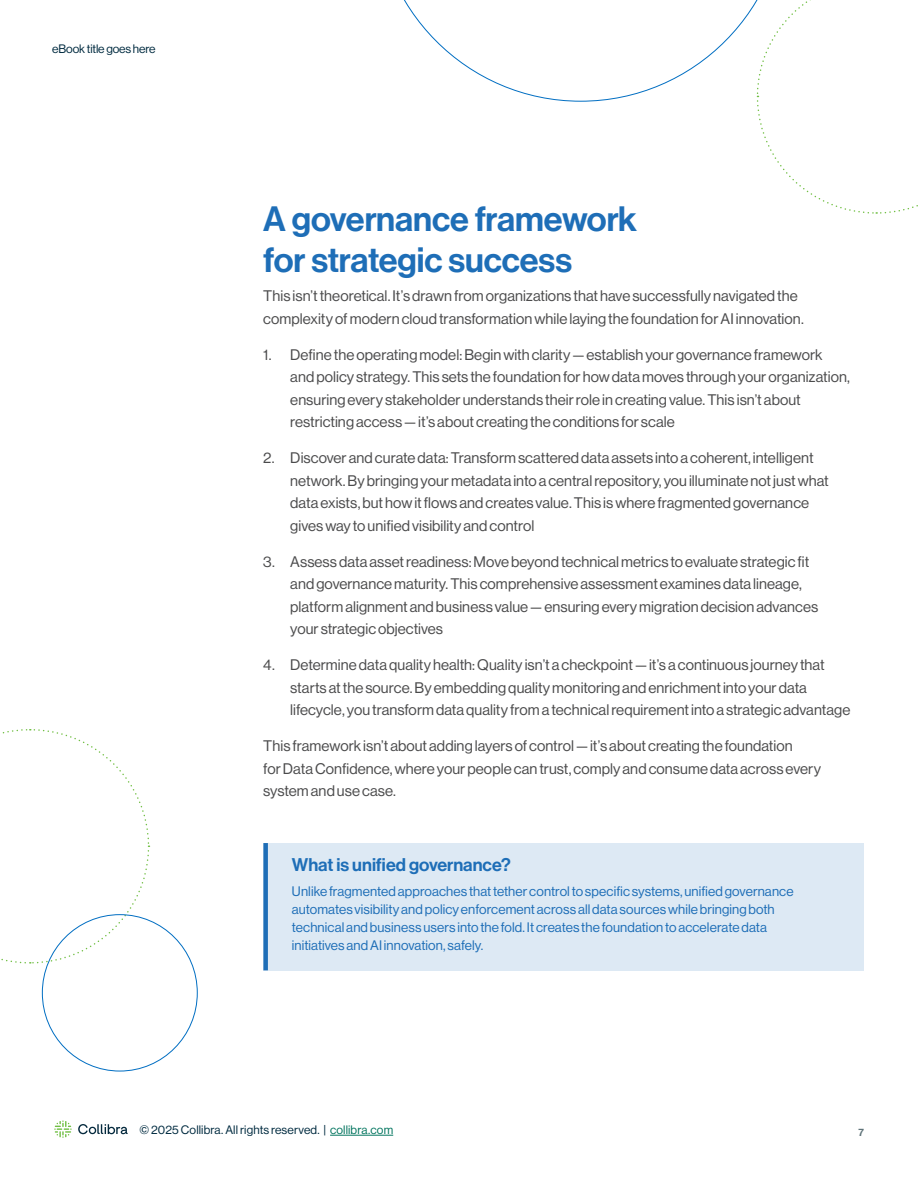
<style>
.page{position:relative;width:918px;height:1188px;background:#fff}
.page>*{position:absolute;margin:0;border:0;box-sizing:border-box;transform-origin:0 0}
.Body_Header{font:500 34.5px/41.4px "Haas Grot Disp 65";letter-spacing:-.005em;color:#1e6eb7}
.In-line_Callout_Body_Header{font:500 18px "Haas Grot Disp 65";color:#1e6eb7}
.Body_Copy{font:15px/22.5px "Haas Grot Disp 55 Roman";letter-spacing:.005em;color:#4b4b4c}
.In-line_Callout_Bullets{font:13.5px/18px "Haas Grot Disp 55 Roman";letter-spacing:.01em;color:#1e6eb7}
.Inner_page_copyright{font:12px "Haas Grot Disp 55 Roman";letter-spacing:.01em;color:#002b40}
.Inner_page_eyebrow{font:12px "Haas Grot Disp 55 Roman";letter-spacing:-.01em;color:#002b40}
.Page{font:500 10.5px "Haas Grot Disp 65";color:#5e7278}
.s1{color:#03755f}
</style>
<div class="page">
<hr style="left:330px;top:1135px;width:63px;height:1px;background:#03755f">
<svg style="left:54px;top:1120px;width:18px;height:18px"></svg>
<svg style="left:78px;top:1124px;width:50px;height:10px"></svg>
<svg style="left:1px;top:729px;width:149px;height:235px"></svg>
<div style="left:263px;top:843px;width:601px;height:127px;background:#dde9f4"></div>
<div style="left:263px;top:843px;width:5px;height:127px;background:#1e6eb7"></div>
<svg style="left:404px;top:0;width:514px;height:214px"></svg>
<p class="Inner_page_eyebrow" style="left:52px;top:42px;width:105px">eBook title goes here</p>
<p class="Body_Header" style="left:263px;top:199px;width:375px">A governance framework for strategic success</p>
<p class="Body_Copy" style="left:263px;top:285px;width:542px">This isn’t theoretical. It’s drawn from organizations that have successfully navigated the complexity of modern cloud transformation while laying the foundation for AI innovation.</p>
<p class="Body_Copy" style="left:290px;top:343px;width:561px;text-indent:-27px">1. Define the operating model: Begin with clarity — establish your governance framework and policy strategy. This sets the foundation for how data moves through your organization, ensuring every stakeholder understands their role in creating value. This isn’t about restricting access — it’s about creating the conditions for scale</p>
<p class="Body_Copy" style="left:290px;top:447px;width:540px;text-indent:-27px">2. Discover and curate data: Transform scattered data assets into a coherent, intelligent network. By bringing your metadata into a central repository, you illuminate not just what data exists, but how it flows and creates value. This is where fragmented governance gives way to unified visibility and control</p>
<p class="Body_Copy" style="left:290px;top:550px;width:530px;text-indent:-27px">3. Assess data asset readiness: Move beyond technical metrics to evaluate strategic fit and governance maturity. This comprehensive assessment examines data lineage, platform alignment and business value — ensuring every migration decision advances your strategic objectives</p>
<p class="Body_Copy" style="left:290px;top:654px;width:562px;text-indent:-27px">4. Determine data quality health: Quality isn’t a checkpoint — it’s a continuous journey that starts at the source. By embedding quality monitoring and enrichment into your data lifecycle, you transform data quality from a technical requirement into a strategic advantage</p>
<p class="Body_Copy" style="left:263px;top:735px;width:559px">This framework isn’t about adding layers of control — it’s about creating the foundation<br>for Data Confidence, where your people can trust, comply and consume data across every system and use case.</p>
<p class="In-line_Callout_Body_Header" style="left:292px;top:854px;width:220px">What is unified governance?</p>
<p class="In-line_Callout_Bullets" style="left:292px;top:882px;width:503px">Unlike fragmented approaches that tether control to specific systems, unified governance automates visibility and policy enforcement across all data sources while bringing both technical and business users into the fold. It creates the foundation to accelerate data initiatives and AI innovation, safely.</p>
<p class="Inner_page_copyright" style="left:140px;top:1123px;width:255px">© 2025 Collibra. All rights reserved. | <span class="s1">collibra.com</span></p>
<p class="Page" style="left:858px;top:1127px;width:7px">7</p>
</div>
